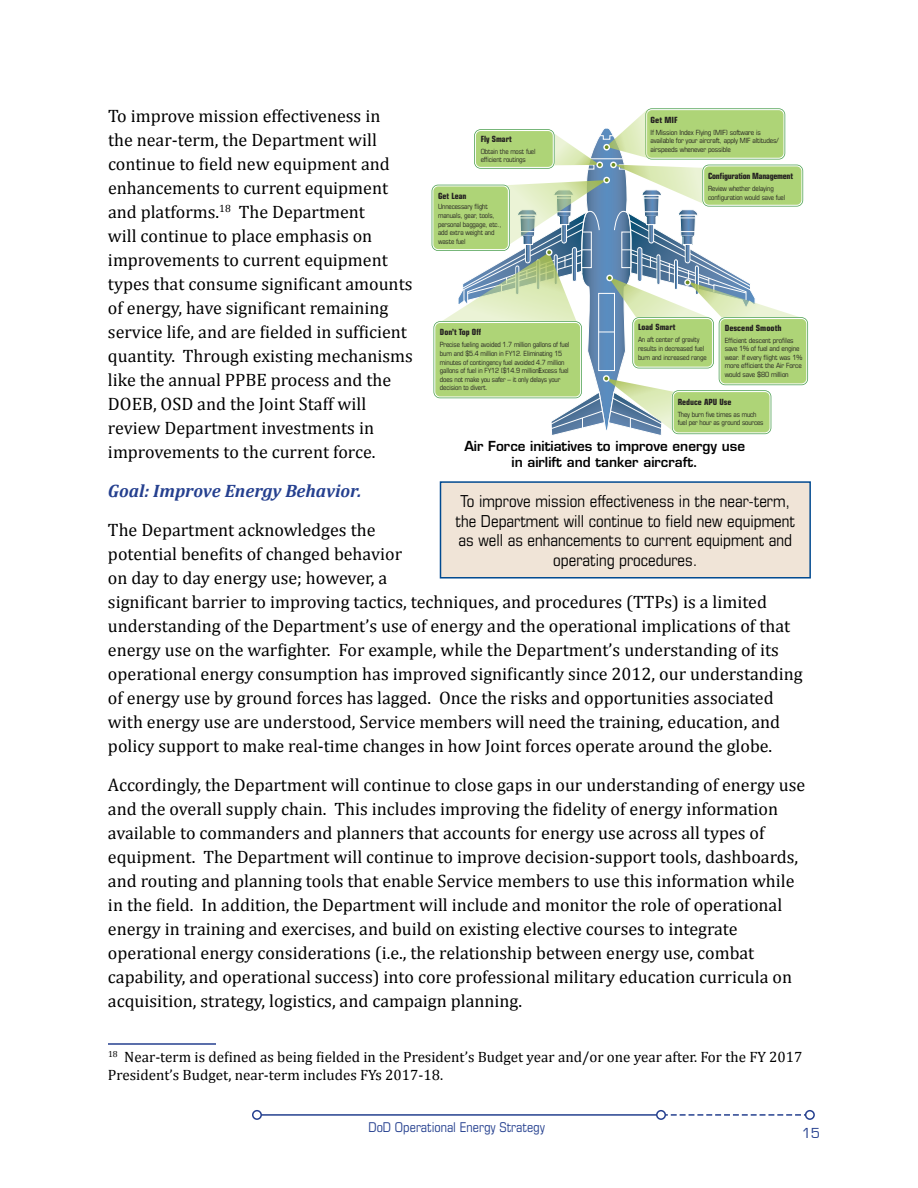
<style>
.page{position:relative;width:918px;height:1188px;background:#fff}
.page>*{position:absolute;margin:0;border:0;box-sizing:border-box;transform-origin:0 0}
.t1{font:18px/24px "Cambria";color:#000}
.t2{font:italic 700 18px "Cambria";color:#25408f}
.t3{font:condensed 16.5px/19.8px "Eurostile";color:#000;text-align:center}
.t4{font:15px/18px "Cambria";color:#000}
.t5{font:15px "Eurostile";color:#25408f}
.t6{font:600 13.5px/16.2px "Eurostile";color:#000;text-align:center}
.t7{font:condensed 13.5px "Eurostile";color:#25408f}
.t8{font:700 condensed 8.55px "Eurostile";color:#231f20}
.t9{font:700 condensed 8.55px "Eurostile";letter-spacing:-.025em;color:#231f20}
.t10{font:700 condensed 8.55px "Eurostile";color:#231f20;scale:1.04 1}
.t11{font:condensed 7.2px/8.6px "Eurostile";letter-spacing:-.02em;color:#231f20}
.t12{font:condensed 7.2px/8.6px "Eurostile";letter-spacing:-.02em;color:#231f20;scale:1.04 1}
</style>
<div class="page">
<svg style="left:666px;top:1114px;width:139px;height:2px"></svg>
<hr style="left:257px;top:1114px;width:404px;height:2px;background:#25408f">
<div style="left:657px;top:1111px;width:8px;height:8px;background:#fff;border-radius:50%"></div>
<div style="left:656px;top:1110px;width:10px;height:10px;border:2px solid #25408f;border-radius:50%"></div>
<div style="left:253px;top:1111px;width:8px;height:8px;background:#fff;border-radius:50%"></div>
<div style="left:252px;top:1110px;width:10px;height:10px;border:2px solid #25408f;border-radius:50%"></div>
<div style="left:805px;top:1110px;width:10px;height:10px;border:2px solid #25408f;border-radius:50%"></div>
<hr style="left:108px;top:1043px;width:108px;height:2px;background:#25408f">
<svg style="left:432px;top:108px;width:376px;height:327px"></svg>
<div style="left:596px;top:162px;width:7px;height:6px;border:1px solid #fff;border-radius:50%"></div>
<div style="left:440px;top:482px;width:370px;height:96px;background:#f0e4d7"></div>
<div style="left:440px;top:481px;width:371px;height:98px;border:2px solid #004990"></div>
<p class="t1" style="left:108px;top:104px;width:306px">To improve mission effectiveness in<br>the near-term, the Department will continue to field new equipment and enhancements to current equipment and platforms.<sup>18</sup> The Department<br>will continue to place emphasis on improvements to current equipment types that consume significant amounts of energy, have significant remaining service life, and are fielded in sufficient quantity. Through existing mechanisms like the annual PPBE process and the DOEB, OSD and the Joint Staff will review Department investments in improvements to the current force.</p>
<p class="t2" style="left:108px;top:478px;width:255px">Goal: Improve Energy Behavior.</p>
<p class="t1" style="left:108px;top:518px;width:696px">The Department acknowledges the<br>potential benefits of changed behavior<br>on day to day energy use; however, a<br>significant barrier to improving tactics, techniques, and procedures (TTPs) is a limited understanding of the Department’s use of energy and the operational implications of that energy use on the warfighter. For example, while the Department’s understanding of its operational energy consumption has improved significantly since 2012, our understanding of energy use by ground forces has lagged. Once the risks and opportunities associated with energy use are understood, Service members will need the training, education, and policy support to make real-time changes in how Joint forces operate around the globe.</p>
<p class="t1" style="left:108px;top:773px;width:699px">Accordingly, the Department will continue to close gaps in our understanding of energy use and the overall supply chain. This includes improving the fidelity of energy information available to commanders and planners that accounts for energy use across all types of equipment. The Department will continue to improve decision-support tools, dashboards, and routing and planning tools that enable Service members to use this information while in the field. In addition, the Department will include and monitor the role of operational energy in training and exercises, and build on existing elective courses to integrate operational energy considerations (i.e., the relationship between energy use, combat capability, and operational success) into core professional military education curricula on acquisition, strategy, logistics, and campaign planning.</p>
<p class="t10" style="left:651px;top:114px;width:27px">Get MIF</p>
<p class="t12" style="left:651px;top:128px;width:125px">If Mission Index Flying (MIF) software is available for your aircraft, apply MIF altitudes/ airspeeds whenever possible</p>
<p class="t8" style="left:481px;top:134px;width:32px">Fly Smart</p>
<p class="t11" style="left:481px;top:147px;width:56px">Obtain the most fuel efficient routings</p>
<p class="t9" style="left:708px;top:171px;width:86px">Configuration Management</p>
<p class="t11" style="left:708px;top:184px;width:79px">Review whether delaying configuration would save fuel</p>
<p class="t8" style="left:438px;top:191px;width:30px">Get Lean</p>
<p class="t11" style="left:438px;top:203px;width:65px">Unnecessary flight manuals, gear, tools, personal baggage, etc., add extra weight and waste fuel</p>
<p class="t8" style="left:638px;top:322px;width:39px">Load Smart</p>
<p class="t11" style="left:638px;top:335px;width:70px">An aft center of gravity results in decreased fuel burn and increased range</p>
<p class="t10" style="left:725px;top:323px;width:56px">Descend Smooth</p>
<p class="t12" style="left:725px;top:336px;width:76px">Efficient descent profiles save 1% of fuel and engine wear. If every flight was 1% more efficient the Air Force would save $80 million</p>
<p class="t8" style="left:440px;top:327px;width:43px">Don’t Top Off</p>
<p class="t11" style="left:440px;top:340px;width:131px">Precise fueling avoided 1.7 million gallons of fuel burn and $5.4 million in FY12. Eliminating 15 minutes of contingency fuel avoided 4.7 million gallons of fuel in FY12 ($14.9 millionEx). cess fuel does not make you safer – it only delays your decision to divert.</p>
<p class="t8" style="left:678px;top:396px;width:55px">Reduce APU Use</p>
<p class="t11" style="left:678px;top:410px;width:87px">They burn five times as much fuel per hour as ground sources</p>
<p class="t6" style="left:464px;top:438px;width:282px">Air Force initiatives to improve energy use in airlift and tanker aircraft.</p>
<p class="t3" style="left:456px;top:491px;width:341px">To improve mission effectiveness in the near-term, the Department will continue to field new equipment as well as enhancements to current equipment and operating procedures.</p>
<p class="t4" style="left:108px;top:1048px;width:696px"><sup>18</sup> Near-term is defined as being fielded in the President’s Budget year and/or one year after. For the FY 2017<br>President’s Budget, near-term includes FYs 2017-18.</p>
<p class="t7" style="left:368px;top:1119px;width:178px">DoD Operational Energy Strategy</p>
<p class="t5" style="left:802px;top:1125px;width:20px">15</p>
</div>
